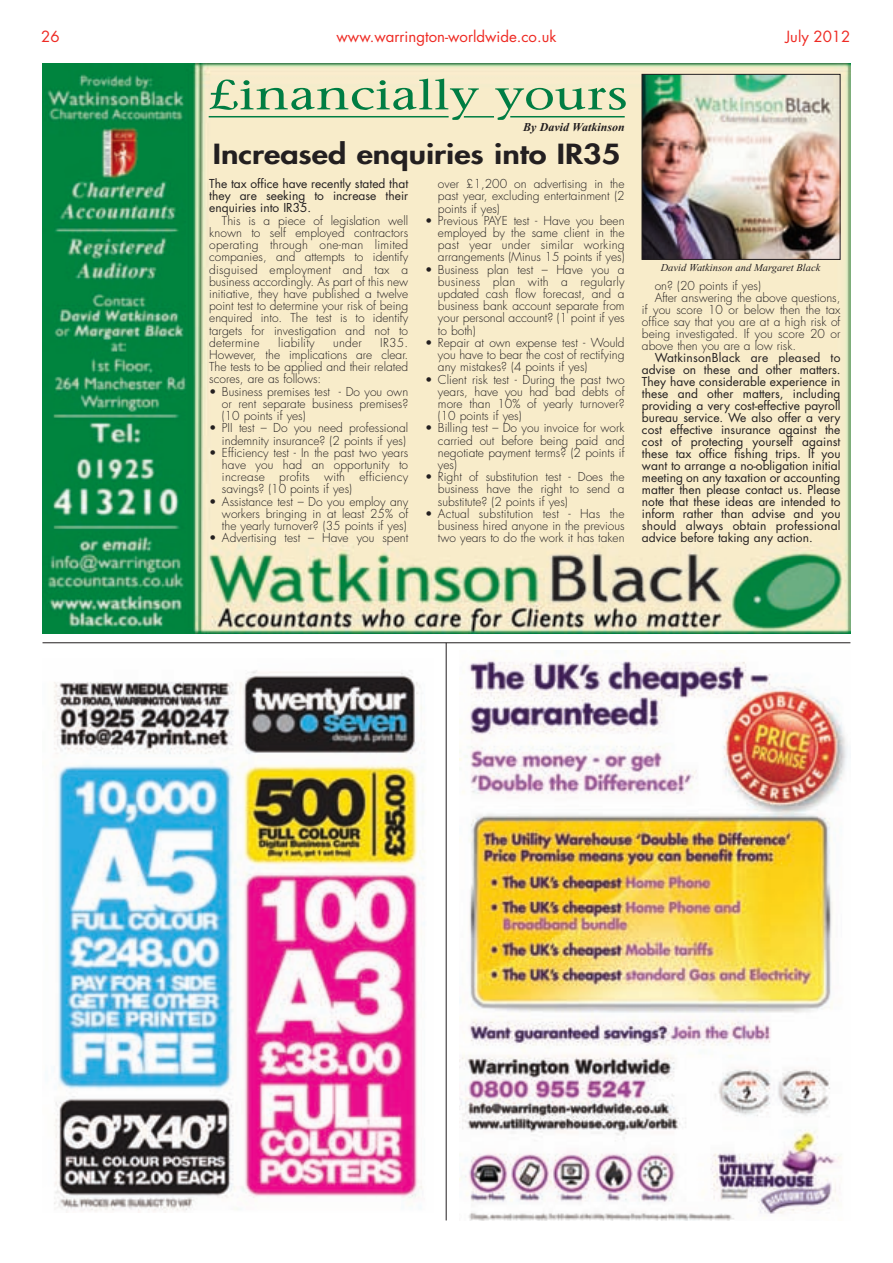
<style>
.page{position:relative;width:893px;height:1263px;background:#fff}
.page>*{position:absolute;margin:0;border:0;box-sizing:border-box;transform-origin:0 0}
.t1{font:42px "Stone Serif Std Medium+FUMTME";color:#007d43;scale:1.24 1}
.t2{font:27px "Futura Std Heavy+HLMFIK";color:#231f20;scale:1.2 1}
.t3{font:15px "Futura Std";color:#ee2a23}
.t4{font:12px/12.1px "Futura Std Light+KQLIIM";color:#231f20;text-align:justify}
.t5{font:12px/12px "Futura Std Book+BOJVWX";color:#231f20;text-align:justify}
.t6{font:12px "Times New Roman PS Bold Italic MT+ABPGSQ";color:#231f20}
.t7{font:12px "Futura Std Light+KQLIIM";letter-spacing:.02em;color:#231f20}
.t8{font:10.5px "Times New Roman PS Italic MT+IZKUSZ";color:#231f20}
</style>
<div class="page">
<img style="left:43px;top:64px;width:807px;height:570px">
<img style="left:644px;top:76px;width:194px;height:182px">
<div style="left:642px;top:74px;width:198px;height:186px;border:1px solid #231f20"></div>
<hr style="left:209px;top:116px;width:240px;height:1px;background:#007d43">
<hr style="left:510px;top:116px;width:115px;height:1px;background:#007d43">
<hr style="left:464px;top:116px;width:30px;height:2px;background:#007d43">
<hr style="left:43px;top:642px;width:807px;height:1px;background:#231f20">
<hr style="left:446px;top:643px;width:1px;height:577px;background:#231f20">
<img style="left:54px;top:670px;width:371px;height:542px">
<img style="left:459px;top:651px;width:389px;height:569px">
<p class="t3" style="left:41px;top:30px;width:20px">26</p>
<p class="t3" style="left:337px;top:30px;width:221px">www.warrington-worldwide.co.uk</p>
<p class="t3" style="left:786px;top:30px;width:66px">July 2012</p>
<h1 class="t1" style="left:209px;top:79px;width:339px">£inancially yours</h1>
<p class="t6" style="left:523px;top:120px;width:103px">By David Watkinson</p>
<h2 class="t2" style="left:213px;top:141px;width:341px">Increased enquiries into IR35</h2>
<p class="t5" style="left:209px;top:179px;width:200px">The tax office have recently stated that they are seeking to increase their enquiries into IR35.</p>
<p class="t4" style="left:209px;top:215px;width:200px;text-indent:13px">This is a piece of legislation well known to self employed contractors operating through one-man limited companies, and attempts to identify disguised employment and tax a business accordingly. As part of this new initiative, they have published a twelve point test to determine your risk of being enquired into. The test is to identify targets for investigation and not to determine</p>
<p class="t7" style="left:278px;top:337px;width:38px">liability</p>
<p class="t4" style="left:333px;top:337px;width:30px">under</p>
<p class="t4" style="left:209px;top:337px;width:200px;text-indent:171px">IR35.<br>However, the implications are clear.<br>The tests to be applied and their related scores, are as follows:</p>
<p class="t4" style="left:222px;top:386px;width:188px;text-indent:-13px">• Business premises test - Do you own or rent separate business premises? (10 points if yes)</p>
<p class="t4" style="left:209px;top:423px;width:200px;text-align:right">• PII test – Do you need professional indemnity insurance? (2 points if yes)</p>
<p class="t4" style="left:222px;top:447px;width:188px;text-indent:-13px">• Efficiency test - In the past two years have you had an opportunity to increase profits with efficiency savings? (10 points if yes)</p>
<p class="t4" style="left:222px;top:496px;width:188px;text-indent:-13px">• Assistance test – Do you employ any workers bringing in at least 25% of the yearly turnover? (35 points if yes)</p>
<p class="t4" style="left:209px;top:533px;width:200px">• Advertising test – Have you spent</p>
<p class="t4" style="left:438px;top:179px;width:188px">over £1,200 on advertising in the past year, excluding entertainment (2 points if yes)</p>
<p class="t4" style="left:438px;top:215px;width:188px;text-indent:-13px">• Previous PAYE test - Have you been employed by the same client in the past year under similar working arrangements (Minus 15 points if yes)</p>
<p class="t4" style="left:438px;top:264px;width:188px;text-indent:-13px">• Business plan test – Have you a business plan with a regularly updated cash flow forecast, and a business bank account separate from your personal account? (1 point if yes to both)</p>
<p class="t4" style="left:438px;top:337px;width:188px;text-indent:-13px">• Repair at own expense test - Would you have to bear the cost of rectifying any mistakes? (4 points if yes)</p>
<p class="t4" style="left:438px;top:374px;width:188px;text-indent:-13px">• Client risk test - During the past two years, have you had bad debts of more than 10% of yearly turnover? (10 points if yes)</p>
<p class="t4" style="left:438px;top:423px;width:188px;text-indent:-13px">• Billing test – Do you invoice for work carried out before being paid and negotiate payment terms? (2 points if yes)</p>
<p class="t4" style="left:438px;top:472px;width:188px;text-indent:-13px">• Right of substitution test - Does the business have the right to send a substitute? (2 points if yes)</p>
<p class="t4" style="left:438px;top:508px;width:188px;text-indent:-13px">• Actual substitution test - Has the business hired anyone in the previous two years to do the work it has taken</p>
<p class="t8" style="left:661px;top:261px;width:161px">David Watkinson and Margaret Black</p>
<p class="t4" style="left:655px;top:280px;width:108px">on? (20 points if yes)</p>
<p class="t4" style="left:655px;top:292px;width:187px">After answering the above questions,</p>
<p class="t4" style="left:642px;top:304px;width:200px">if you score 10 or below then the tax</p>
<p class="t4" style="left:642px;top:316px;width:200px">office say that you are at a high risk of</p>
<p class="t4" style="left:642px;top:328px;width:200px">being investigated. If you score 20 or</p>
<p class="t4" style="left:642px;top:340px;width:156px">above then you are a low risk.</p>
<p class="t5" style="left:642px;top:352px;width:200px;text-indent:13px">WatkinsonBlack are pleased to advise on these and other matters.<br>They have considerable experience in these and other matters, including providing a very cost-effective payroll bureau service. We also offer a very cost effective insurance against the cost of protecting yourself against these tax office fishing trips. If you want to arrange a no-obligation initial meeting on any taxation or accounting matter then please contact us. Please note that these ideas are intended to inform rather than advise and you should always obtain professional advice before taking any action.</p>
</div>
